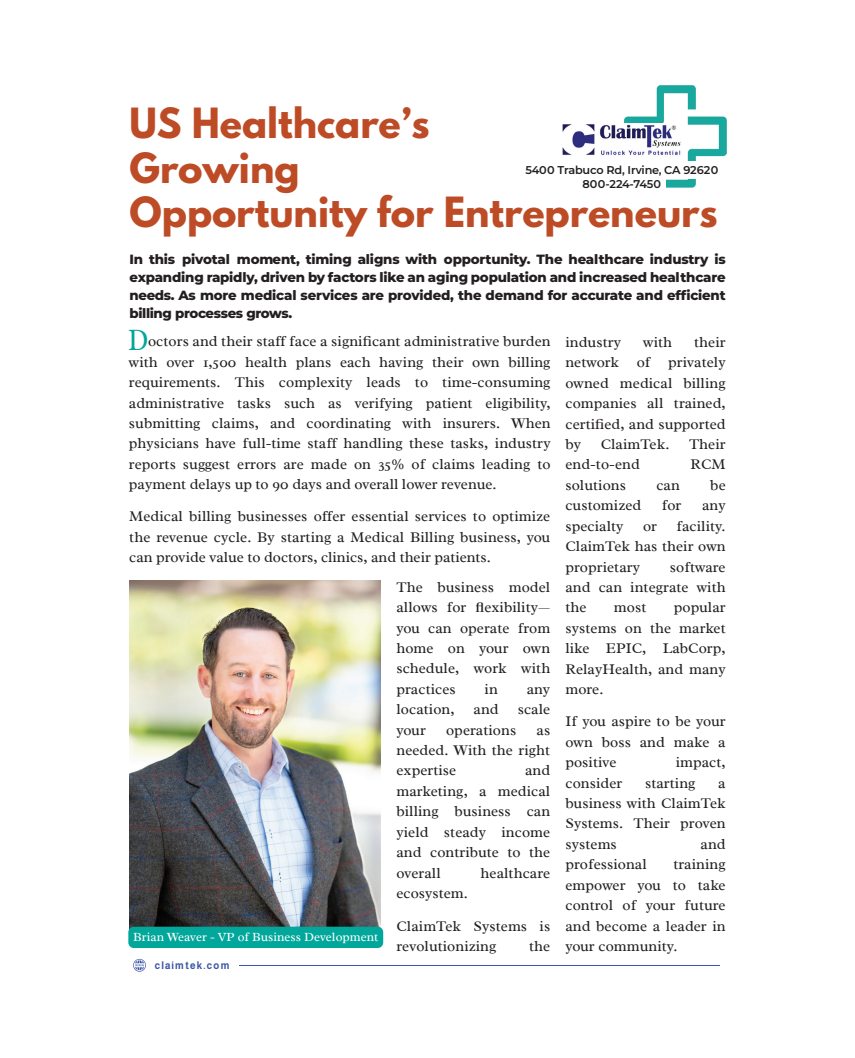
<style>
.page{position:relative;width:855px;height:1058px;background:#fff}
.page>*{position:absolute;margin:0;border:0;box-sizing:border-box;transform-origin:0 0}
.t1{font:700 36.88px/44.2px "League Spartan";color:#bd4c26}
.t2{font:15px/20.4px "Radley";letter-spacing:.005em;color:#231f20;text-align:justify}
.t3{font:800 13.38px/17.8px "Montserrat";letter-spacing:-.02em;color:#231f20;text-align:justify}
.t4{font:12.62px "Radley";letter-spacing:.005em;color:#fff}
.t5{font:600 11.25px/14.1px "Montserrat";letter-spacing:-.015em;color:#231f20;text-align:center}
.t6{font:700 10.62px "Almarai";letter-spacing:.115em;color:#3a56a4;scale:.93 1}
.s1{font-size:31.5px;color:#00a79a}
</style>
<div class="page">
<img style="left:130px;top:580px;width:251px;height:347px">
<hr style="left:239px;top:964px;width:481px;height:1px;background:#3a56a4">
<img style="left:624px;top:85px;width:103px;height:103px">
<div style="left:522px;top:161px;width:200px;height:18px;background:#fff"></div>
<div style="left:570px;top:178px;width:96px;height:12px;background:#fff"></div>
<div style="left:128px;top:926px;width:255px;height:22px;background:#00a79a;border-radius:5px"></div>
<img style="left:562px;top:123px;width:120px;height:34px">
<svg style="left:133px;top:958px;width:13px;height:13px"></svg>
<h1 class="t1" style="left:129px;top:101px;width:590px">US Healthcare’s<br>Growing<br>Opportunity for Entrepreneurs</h1>
<p class="t3" style="left:129px;top:250px;width:598px">In this pivotal moment, timing aligns with opportunity. The healthcare industry is expanding rapidly, driven by factors like an aging population and increased healthcare needs. As more medical services are provided, the demand for accurate and efficient billing processes grows.</p>
<p class="t2" style="left:128px;top:331px;width:424px"><span class="s1">D</span>octors and their staff face a significant administrative burden with over 1,500 health plans each having their own billing requirements. This complexity leads to time-consuming administrative tasks such as verifying patient eligibility, submitting claims, and coordinating with insurers. When physicians have full-time staff handling these tasks, industry reports suggest errors are made on 35% of claims leading to payment delays up to 90 days and overall lower revenue.</p>
<p class="t2" style="left:129px;top:506px;width:422px">Medical billing businesses offer essential services to optimize the revenue cycle. By starting a Medical Billing business, you can provide value to doctors, clinics, and their patients.</p>
<p class="t2" style="left:396px;top:576px;width:155px">The business model allows for flexibility— you can operate from home on your own schedule, work with practices</p>
<p class="t5" style="left:526px;top:162px;width:194px">5400 Trabuco Rd, Irvine, CA 92620<br>800-224-7450</p>
<p class="t2" style="left:565px;top:331px;width:162px;text-indent:129px">their network of privately owned medical billing companies all trained, certified, and supported by</p>
<p class="t2" style="left:565px;top:331px;width:57px">industry</p>
<p class="t2" style="left:643px;top:331px;width:30px">with</p>
<p class="t2" style="left:601px;top:434px;width:70px">ClaimTek.</p>
<p class="t2" style="left:689px;top:434px;width:38px">Their</p>
<p class="t2" style="left:565px;top:454px;width:76px">end-to-end</p>
<p class="t2" style="left:690px;top:454px;width:37px">RCM</p>
<p class="t2" style="left:565px;top:474px;width:62px">solutions</p>
<p class="t2" style="left:656px;top:474px;width:25px">can</p>
<p class="t2" style="left:710px;top:474px;width:17px">be</p>
<p class="t2" style="left:565px;top:495px;width:77px">customized</p>
<p class="t2" style="left:662px;top:495px;width:21px">for</p>
<p class="t2" style="left:702px;top:495px;width:25px">any</p>
<p class="t2" style="left:565px;top:515px;width:60px">specialty</p>
<p class="t2" style="left:643px;top:515px;width:16px">or</p>
<p class="t2" style="left:565px;top:515px;width:162px;text-indent:111px">facility.<br>ClaimTek has their own proprietary</p>
<p class="t2" style="left:565px;top:556px;width:162px;text-indent:104px">software and can integrate with the</p>
<p class="t2" style="left:565px;top:597px;width:162px;text-indent:108px">popular systems on the market like EPIC, LabCorp, RelayHealth, and many more.</p>
<p class="t2" style="left:565px;top:711px;width:162px">If you aspire to be your own boss and make a positive</p>
<p class="t2" style="left:614px;top:597px;width:34px">most</p>
<p class="t2" style="left:485px;top:678px;width:15px">in</p>
<p class="t2" style="left:527px;top:678px;width:25px">any</p>
<p class="t2" style="left:396px;top:699px;width:60px">location,</p>
<p class="t2" style="left:474px;top:699px;width:27px">and</p>
<p class="t2" style="left:518px;top:699px;width:34px">scale</p>
<p class="t2" style="left:396px;top:719px;width:31px">your</p>
<p class="t2" style="left:446px;top:719px;width:72px">operations</p>
<p class="t2" style="left:396px;top:719px;width:155px;text-indent:140px">as needed. With the right expertise</p>
<p class="t2" style="left:676px;top:752px;width:52px">impact,</p>
<p class="t2" style="left:396px;top:760px;width:155px;text-indent:129px">and marketing, a medical billing business can yield steady income and contribute to the overall</p>
<p class="t2" style="left:565px;top:772px;width:58px">consider</p>
<p class="t2" style="left:645px;top:772px;width:52px">starting</p>
<p class="t2" style="left:565px;top:772px;width:162px;text-indent:153px">a business with ClaimTek Systems. Their proven systems</p>
<p class="t2" style="left:701px;top:833px;width:27px">and</p>
<p class="t2" style="left:565px;top:854px;width:162px;text-indent:108px">training empower you to take control of your future and become a leader in your community.</p>
<p class="t2" style="left:565px;top:854px;width:83px">professional</p>
<p class="t2" style="left:481px;top:862px;width:71px">healthcare</p>
<p class="t2" style="left:396px;top:883px;width:73px">ecosystem.</p>
<p class="t2" style="left:396px;top:915px;width:155px">ClaimTek Systems is revolutionizing</p>
<p class="t4" style="left:133px;top:928px;width:247px">Brian Weaver - VP of Business Development</p>
<p class="t2" style="left:529px;top:935px;width:23px">the</p>
<p class="t6" style="left:155px;top:957px;width:82px">claimtek.com</p>
</div>
